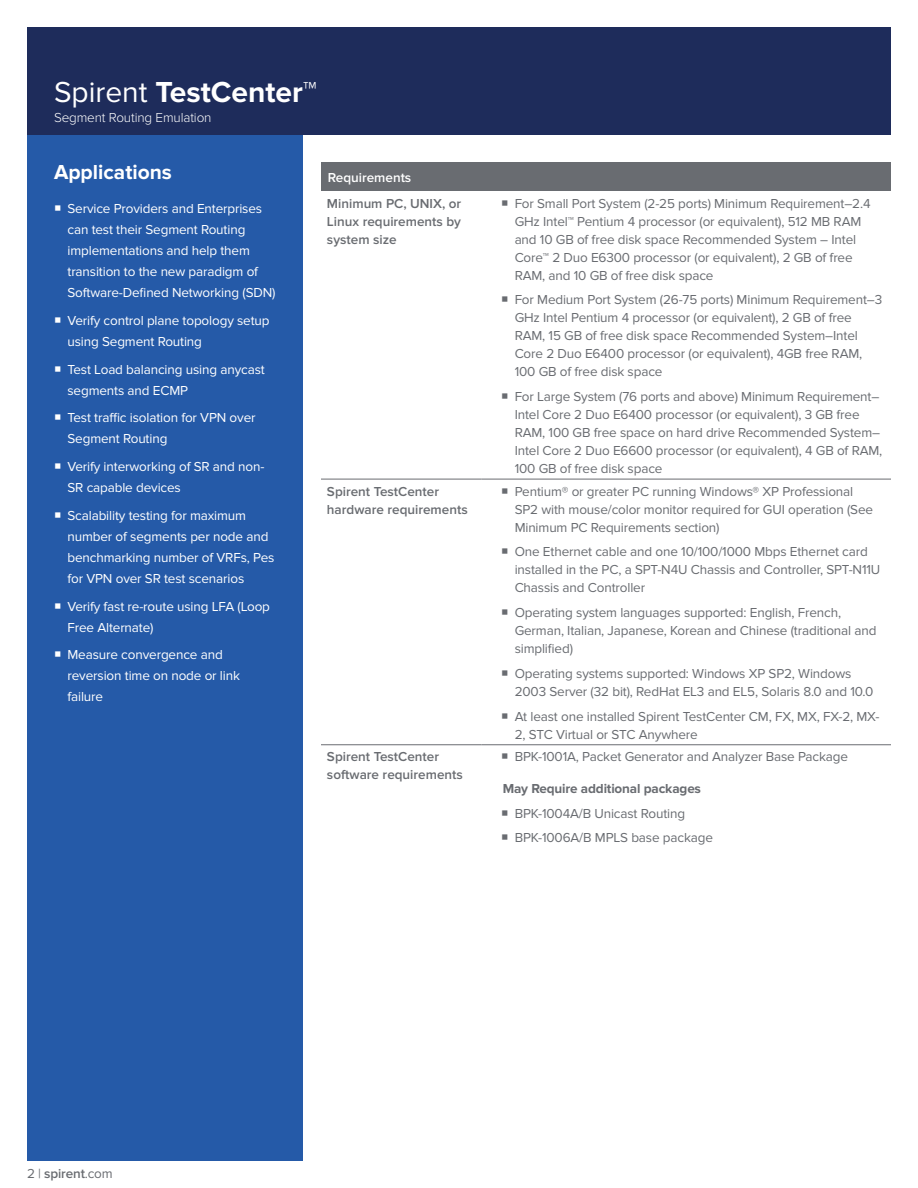
<style>
.page{position:relative;width:918px;height:1188px;background:#fff}
.page>*{position:absolute;margin:0;border:0;box-sizing:border-box;transform-origin:0 0}
.t1{font:700 30px "Proxima Nova";color:#fff}
.t2{font:700 21px "Proxima Nova";color:#fff}
.t3{font:13.5px/18px "Proxima Nova";letter-spacing:-.01em;color:#696c71}
.t4{font:13.5px/21px "Proxima Nova";letter-spacing:-.01em;color:#fff}
.t5{font:600 13.5px/18px "Proxima Nova";color:#696c71}
.t6{font:700 13.5px "Proxima Nova";letter-spacing:-.01em;color:#696c71}
.t7{font:300 13.5px "Proxima Nova";letter-spacing:-.01em;color:#fff}
.t8{font:600 13.5px "Proxima Nova";color:#fff}
.s1{font-weight:400}
</style>
<div class="page">
<div style="left:27px;top:27px;width:864px;height:108px;background:#1e2c5b"></div>
<div style="left:321px;top:162px;width:570px;height:29px;background:#696c71"></div>
<hr style="left:321px;top:744px;width:161px;height:1px;background:#696c71">
<hr style="left:482px;top:744px;width:409px;height:1px;background:#696c71">
<hr style="left:321px;top:479px;width:161px;height:1px;background:#696c71">
<hr style="left:482px;top:479px;width:409px;height:1px;background:#696c71">
<div style="left:27px;top:135px;width:276px;height:1026px;background:#255aa8"></div>
<h1 class="t1" style="left:54px;top:75px;width:264px"><span class="s1">Spirent</span> TestCenter™</h1>
<p class="t7" style="left:54px;top:109px;width:159px">Segment Routing Emulation</p>
<h2 class="t2" style="left:54px;top:160px;width:119px">Applications</h2>
<p class="t4" style="left:68px;top:198px;width:210px">Service Providers and Enterprises can test their Segment Routing implementations and help them transition to the new paradigm of Software-Defined Networking (SDN)</p>
<p class="t4" style="left:68px;top:310px;width:204px">Verify control plane topology setup using Segment Routing</p>
<p class="t4" style="left:68px;top:359px;width:199px">Test Load balancing using anycast segments and ECMP</p>
<p class="t4" style="left:68px;top:408px;width:190px">Test traffic isolation for VPN over<br>Segment Routing</p>
<p class="t4" style="left:68px;top:456px;width:198px">Verify interworking of SR and non-<br>SR capable devices</p>
<p class="t4" style="left:68px;top:505px;width:208px">Scalability testing for maximum number of segments per node and benchmarking number of VRFs, Pes for VPN over SR test scenarios</p>
<p class="t4" style="left:68px;top:596px;width:204px">Verify fast re-route using LFA (Loop<br>Free Alternate)</p>
<p class="t4" style="left:68px;top:645px;width:174px">Measure convergence and reversion time on node or link failure</p>
<p class="t8" style="left:328px;top:170px;width:85px">Requirements</p>
<p class="t5" style="left:327px;top:194px;width:136px;text-align:justify">Minimum PC, UNIX, or Linux requirements by system size</p>
<p class="t3" style="left:515px;top:194px;width:357px">For Small Port System (2-25 ports) Minimum Requirement–2.4<br>GHz Intel™ Pentium 4 processor (or equivalent), 512 MB RAM and 10 GB of free disk space Recommended System – Intel Core™ 2 Duo E6300 processor (or equivalent), 2 GB of free RAM, and 10 GB of free disk space</p>
<p class="t3" style="left:515px;top:291px;width:369px">For Medium Port System (26-75 ports) Minimum Requirement–3<br>GHz Intel Pentium 4 processor (or equivalent), 2 GB of free RAM, 15 GB of free disk space Recommended System–Intel Core 2 Duo E6400 processor (or equivalent), 4GB free RAM, 100 GB of free disk space</p>
<p class="t3" style="left:515px;top:388px;width:369px">For Large System (76 ports and above) Minimum Requirement– Intel Core 2 Duo E6400 processor (or equivalent), 3 GB free RAM, 100 GB free space on hard drive Recommended System– Intel Core 2 Duo E6600 processor (or equivalent), 4 GB of RAM, 100 GB of free disk space</p>
<p class="t5" style="left:327px;top:482px;width:142px">Spirent TestCenter hardware requirements</p>
<p class="t3" style="left:515px;top:482px;width:360px">Pentium® or greater PC running Windows® XP Professional<br>SP2 with mouse/color monitor required for GUI operation (See<br>Minimum PC Requirements section)</p>
<p class="t3" style="left:515px;top:543px;width:367px">One Ethernet cable and one 10/100/1000 Mbps Ethernet card installed in the PC, a SPT-N4U Chassis and Controller, SPT-N11U<br>Chassis and Controller</p>
<p class="t3" style="left:515px;top:604px;width:363px">Operating system languages supported: English, French,<br>German, Italian, Japanese, Korean and Chinese (traditional and simplified)</p>
<p class="t3" style="left:515px;top:665px;width:360px">Operating systems supported: Windows XP SP2, Windows<br>2003 Server (32 bit), RedHat EL3 and EL5, Solaris 8.0 and 10.0</p>
<p class="t3" style="left:515px;top:707px;width:366px">At least one installed Spirent TestCenter CM, FX, MX, FX-2, MX-<br>2, STC Virtual or STC Anywhere</p>
<p class="t5" style="left:327px;top:748px;width:137px">Spirent TestCenter software requirements</p>
<p class="t3" style="left:515px;top:748px;width:335px">BPK-1001A, Packet Generator and Analyzer Base Package</p>
<p class="t6" style="left:503px;top:781px;width:200px">May Require additional packages</p>
<p class="t3" style="left:515px;top:801px;width:200px;line-height:24.8px">BPK-1004A/B Unicast Routing<br>BPK-1006A/B MPLS base package</p>
<p class="t5" style="left:27px;top:1165px;width:87px"><span class="s1">2 |</span> spirent<span class="s1">.com</span></p>
</div>
